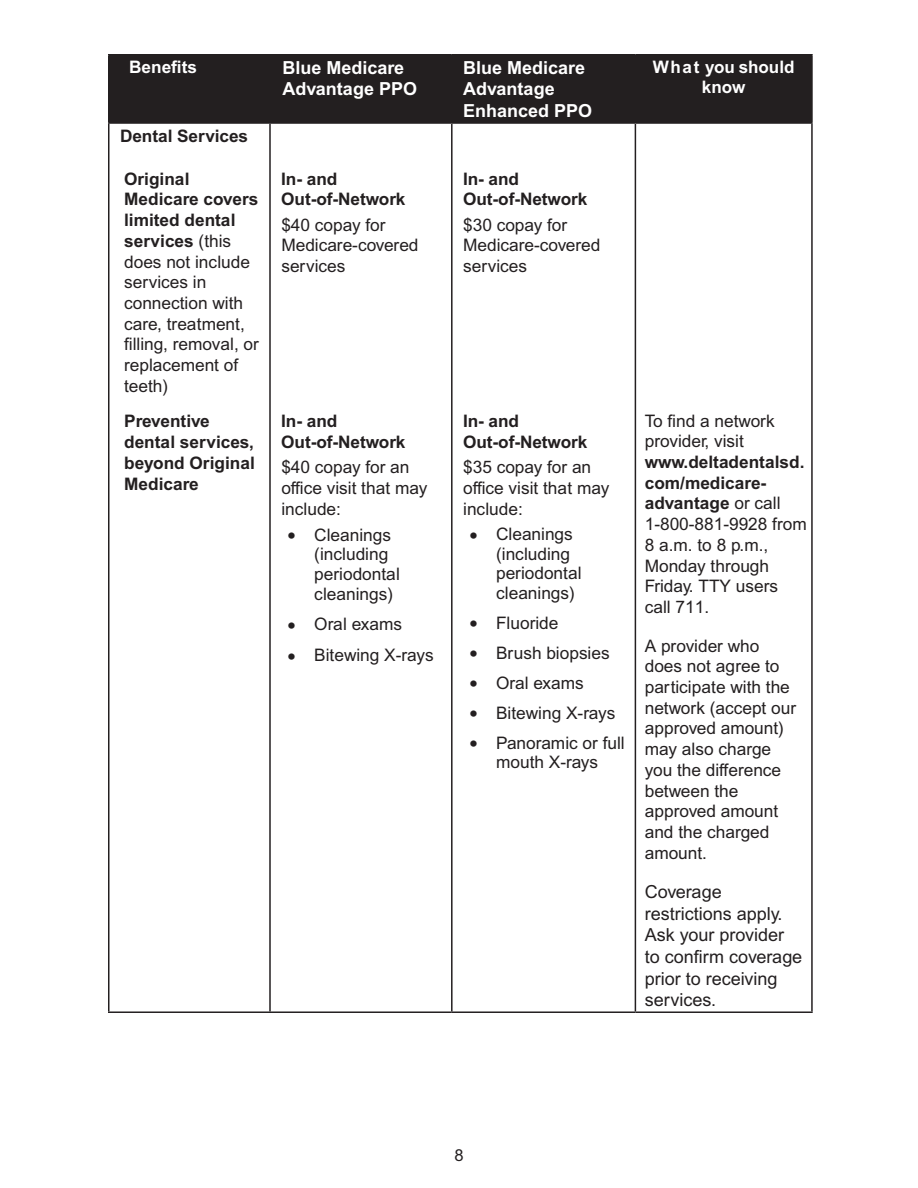
<style>
.page{position:relative;width:918px;height:1188px;background:#fff}
.page>*{position:absolute;margin:0;border:0;box-sizing:border-box;transform-origin:0 0}
.t1{font:18px/21.6px "Arial MT Std";color:#231f20}
.t2{font:700 18px/21.6px "Arial MT Std";color:#fff}
.t3{font:17.25px/20.7px "Arial MT Std";color:#231f20}
.t4{font:700 17.25px/20.7px "Arial MT Std";letter-spacing:-.005em;color:#231f20}
.t5{font:700 17.25px/19.5px "Arial MT Std";letter-spacing:-.005em;color:#fff;text-align:center}
.t6{font:16.5px "Arial MT Std";color:#231f20}
.s1{font-weight:700}
.s2{font-family:"Times New Roman";font-size:25.5px}
</style>
<div class="page">
<div style="left:110px;top:56px;width:701px;height:66px;background:#231f20"></div>
<hr style="left:108px;top:54px;width:162px;height:2px;background:#231f20">
<hr style="left:108px;top:56px;width:2px;height:66px;background:#231f20">
<hr style="left:270px;top:54px;width:182px;height:2px;background:#231f20">
<hr style="left:269px;top:56px;width:2px;height:66px;background:#231f20">
<hr style="left:452px;top:54px;width:183px;height:2px;background:#231f20">
<hr style="left:451px;top:56px;width:2px;height:66px;background:#231f20">
<hr style="left:635px;top:54px;width:178px;height:2px;background:#231f20">
<hr style="left:635px;top:56px;width:1px;height:66px;background:#231f20">
<hr style="left:811px;top:56px;width:2px;height:66px;background:#231f20">
<hr style="left:108px;top:122px;width:162px;height:2px;background:#231f20">
<hr style="left:108px;top:124px;width:2px;height:887px;background:#231f20">
<hr style="left:270px;top:122px;width:182px;height:2px;background:#231f20">
<hr style="left:269px;top:124px;width:2px;height:887px;background:#231f20">
<hr style="left:452px;top:122px;width:183px;height:2px;background:#231f20">
<hr style="left:451px;top:124px;width:2px;height:887px;background:#231f20">
<hr style="left:635px;top:122px;width:178px;height:2px;background:#231f20">
<hr style="left:635px;top:124px;width:1px;height:887px;background:#231f20">
<hr style="left:811px;top:124px;width:2px;height:887px;background:#231f20">
<hr style="left:108px;top:1011px;width:162px;height:2px;background:#231f20">
<hr style="left:270px;top:1011px;width:182px;height:2px;background:#231f20">
<hr style="left:452px;top:1011px;width:183px;height:2px;background:#231f20">
<hr style="left:635px;top:1011px;width:178px;height:2px;background:#231f20">
<p class="t5" style="left:129px;top:58px;width:70px">Benefits</p>
<p class="t2" style="left:282px;top:57px;width:136px">Blue Medicare<br>Advantage PPO</p>
<p class="t2" style="left:463px;top:57px;width:131px">Blue Medicare<br>Advantage<br>Enhanced PPO</p>
<p class="t5" style="left:653px;top:58px;width:143px">What you should know</p>
<h3 class="t4" style="left:120px;top:126px;width:130px">Dental Services</h3>
<h4 class="t3" style="left:124px;top:169px;width:136px"><span class="s1">Original<br>Medicare covers limited dental services</span> (this does not include services in connection with care, treatment, filling, removal, or replacement of teeth)</h4>
<h4 class="t4" style="left:124px;top:412px;width:132px">Preventive dental services, beyond Original<br>Medicare</h4>
<p class="t4" style="left:463px;top:169px;width:126px">In- and<br>Out-of-Network</p>
<p class="t3" style="left:463px;top:215px;width:139px">$30 copay for<br>Medicare-covered services</p>
<p class="t4" style="left:281px;top:169px;width:126px">In- and<br>Out-of-Network</p>
<p class="t3" style="left:281px;top:215px;width:139px">$40 copay for<br>Medicare-covered services</p>
<p class="t3" style="left:645px;top:411px;width:164px">To find a network provider, visit <span class="s1">www.deltadentalsd. com/medicare&shy;advantage</span> or call<br>1-800-881-9928 from<br>8 a.m. to 8 p.m.,<br>Monday through<br>Friday. TTY users call 711.</p>
<p class="t3" style="left:645px;top:636px;width:153px">A provider who does not agree to participate with the network (accept our approved amount) may also charge you the difference between the approved amount and the charged amount.</p>
<p class="t1" style="left:645px;top:882px;width:159px">Coverage restrictions apply.<br>Ask your provider to confirm coverage prior to receiving services.</p>
<p class="t4" style="left:463px;top:412px;width:126px">In- and<br>Out-of-Network</p>
<p class="t3" style="left:463px;top:458px;width:148px">$35 copay for an office visit that may include:</p>
<p class="t3" style="left:496px;top:525px;width:87px;line-height:19.5px;text-indent:-27px"><span class="s2">•</span> Cleanings (including periodontal cleanings)</p>
<p class="t3" style="left:469px;top:613px;width:91px"><span class="s2">•</span> Fluoride</p>
<p class="t3" style="left:469px;top:643px;width:142px"><span class="s2">•</span> Brush biopsies</p>
<p class="t3" style="left:469px;top:673px;width:116px"><span class="s2">•</span> Oral exams</p>
<p class="t3" style="left:469px;top:703px;width:148px"><span class="s2">•</span> Bitewing X-rays</p>
<p class="t3" style="left:469px;top:734px;width:157px;line-height:19.5px;text-align:center"><span class="s2">•</span> Panoramic or full mouth X-rays</p>
<p class="t4" style="left:281px;top:412px;width:126px">In- and<br>Out-of-Network</p>
<p class="t3" style="left:281px;top:458px;width:148px">$40 copay for an office visit that may include:</p>
<p class="t3" style="left:314px;top:525px;width:87px;line-height:19.8px;text-indent:-27px"><span class="s2">•</span> Cleanings (including periodontal cleanings)</p>
<p class="t3" style="left:287px;top:615px;width:116px"><span class="s2">•</span> Oral exams</p>
<p class="t3" style="left:287px;top:645px;width:148px"><span class="s2">•</span> Bitewing X-rays</p>
<p class="t6" style="left:454px;top:1146px;width:11px">8</p>
</div>
